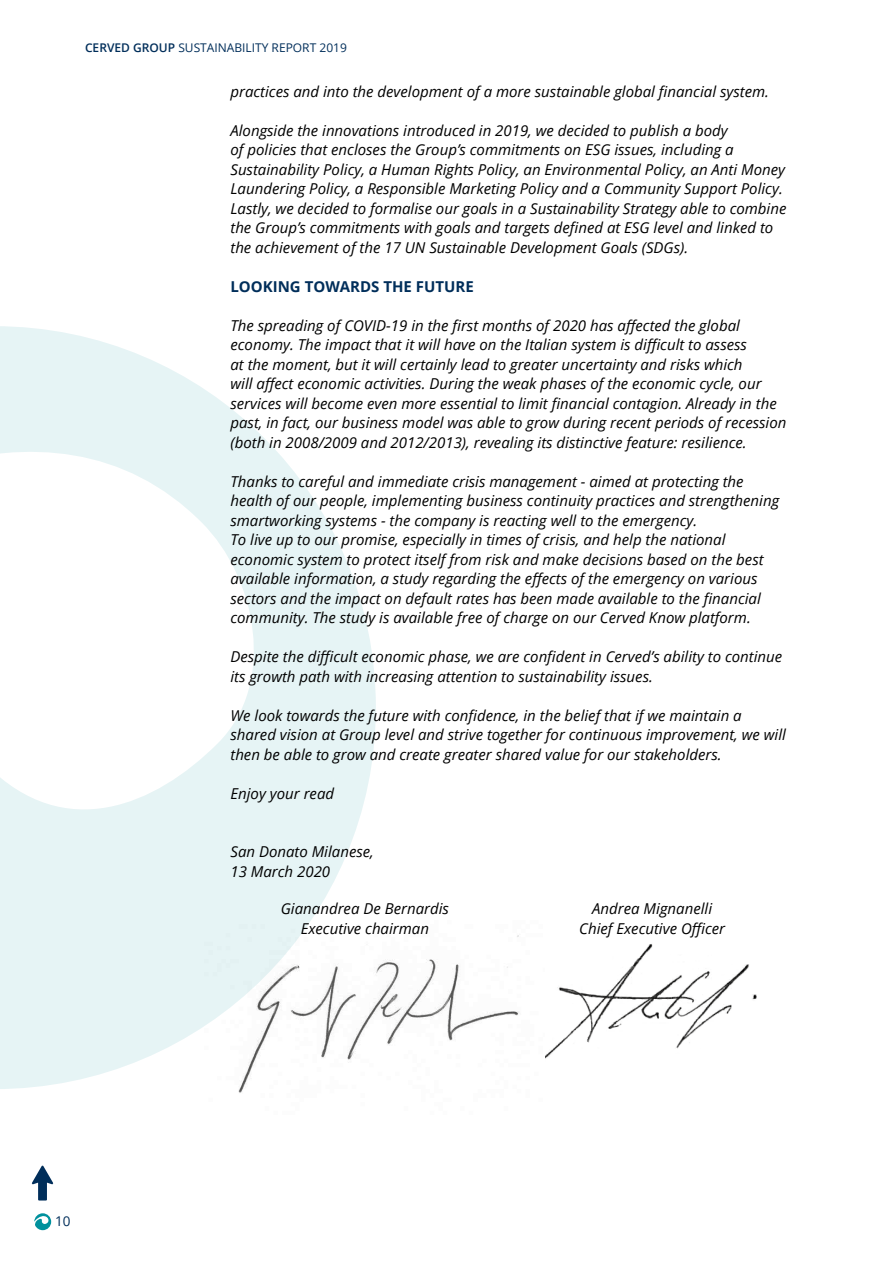
<style>
.page{position:relative;width:893px;height:1263px;background:#fff}
.page>*{position:absolute;margin:0;border:0;box-sizing:border-box;transform-origin:0 0}
.t1{font:italic 15px/19.5px "Open Sans";color:#000}
.t2{font:700 15px "Open Sans";color:#002e5a}
.t3{font:13.5px "Open Sans";color:#002e5a}
.t4{font:12px "Open Sans";color:#002e5a}
.s1{font-weight:600}
</style>
<div class="page">
<svg style="left:34px;top:1213px;width:17px;height:17px"></svg>
<svg style="left:32px;top:1165px;width:21px;height:35px"></svg>
<img style="left:545px;top:944px;width:212px;height:115px">
<img style="left:238px;top:935px;width:281px;height:158px">
<svg style="left:0;top:326px;width:376px;height:763px;fill:#e6f4f5"></svg>
<p class="t4" style="left:85px;top:39px;width:263px"><span class="s1">CERVED GROUP</span> SUSTAINABILITY REPORT 2019</p>
<p class="t1" style="left:230px;top:81px;width:540px">practices and into the development of a more sustainable global financial system.</p>
<p class="t1" style="left:230px;top:120px;width:557px">Alongside the innovations introduced in 2019, we decided to publish a body<br>of policies that encloses the Group’s commitments on ESG issues, including a Sustainability Policy, a Human Rights Policy, an Environmental Policy, an Anti Money Laundering Policy, a Responsible Marketing Policy and a Community Support Policy.<br>Lastly, we decided to formalise our goals in a Sustainability Strategy able to combine the Group’s commitments with goals and targets defined at ESG level and linked to the achievement of the 17 UN Sustainable Development Goals (SDGs).</p>
<p class="t2" style="left:230px;top:275px;width:245px">LOOKING TOWARDS THE FUTURE</p>
<p class="t1" style="left:230px;top:315px;width:557px">The spreading of COVID-19 in the first months of 2020 has affected the global economy. The impact that it will have on the Italian system is difficult to assess<br>at the moment, but it will certainly lead to greater uncertainty and risks which<br>will affect economic activities. During the weak phases of the economic cycle, our services will become even more essential to limit financial contagion. Already in the past, in fact, our business model was able to grow during recent periods of recession (both in 2008/2009 and 2012/2013), revealing its distinctive feature: resilience.</p>
<p class="t1" style="left:230px;top:471px;width:550px">Thanks to careful and immediate crisis management - aimed at protecting the health of our people, implementing business continuity practices and strengthening smartworking systems - the company is reacting well to the emergency.<br>To live up to our promise, especially in times of crisis, and help the national economic system to protect itself from risk and make decisions based on the best available information, a study regarding the effects of the emergency on various sectors and the impact on default rates has been made available to the financial community. The study is available free of charge on our Cerved Know platform.</p>
<p class="t1" style="left:230px;top:646px;width:553px">Despite the difficult economic phase, we are confident in Cerved’s ability to continue its growth path with increasing attention to sustainability issues.</p>
<p class="t1" style="left:230px;top:705px;width:557px">We look towards the future with confidence, in the belief that if we maintain a shared vision at Group level and strive together for continuous improvement, we will then be able to grow and create greater shared value for our stakeholders.</p>
<p class="t1" style="left:230px;top:783px;width:105px">Enjoy your read</p>
<p class="t1" style="left:230px;top:841px;width:145px">San Donato Milanese,<br>13 March 2020</p>
<p class="t1" style="left:281px;top:899px;width:170px;text-align:center">Gianandrea De Bernardis<br>Executive chairman</p>
<p class="t1" style="left:579px;top:899px;width:147px;text-align:center">Andrea Mignanelli<br>Chief Executive Officer</p>
<p class="t3" style="left:55px;top:1212px;width:17px">10</p>
</div>
